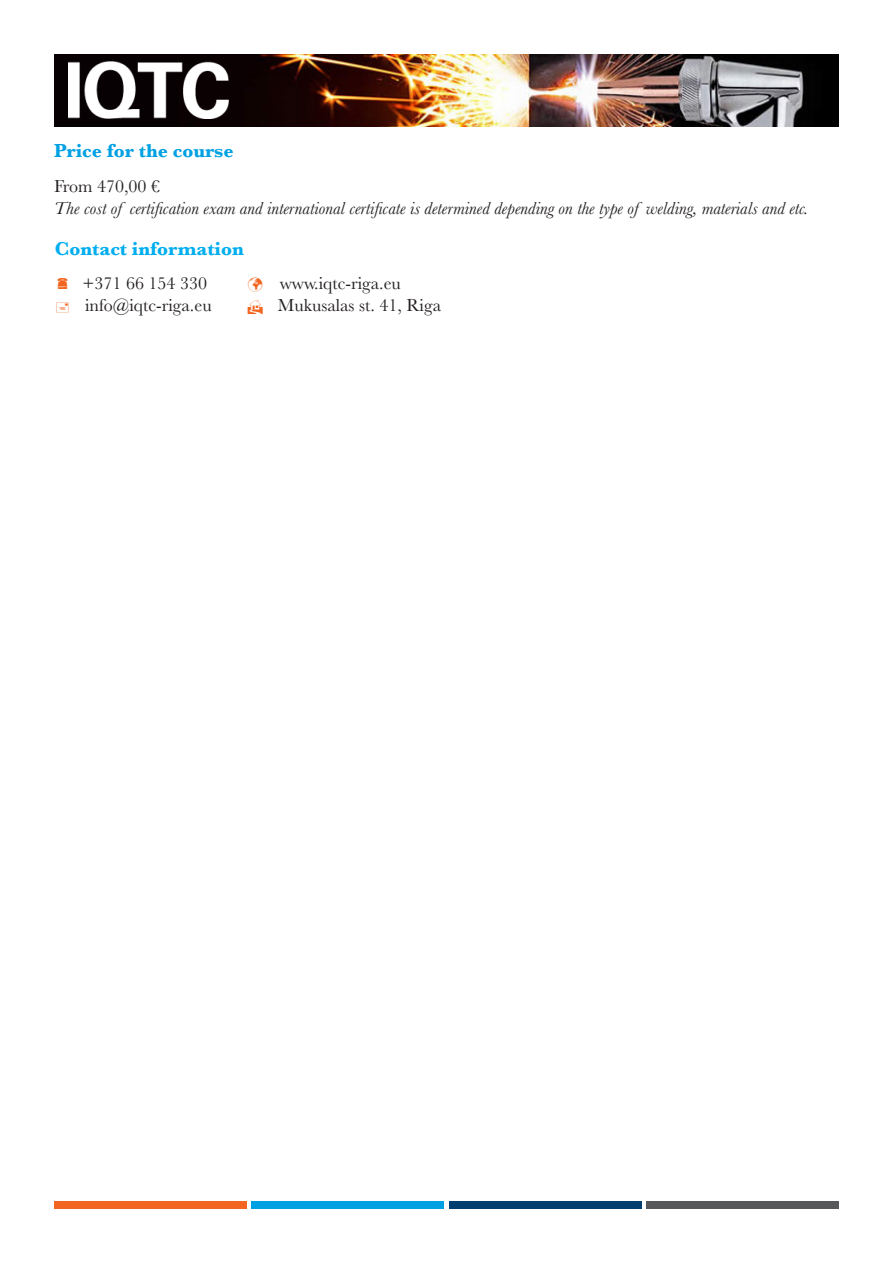
<style>
.page{position:relative;width:893px;height:1263px;background:#fff}
.page>*{position:absolute;margin:0;border:0;box-sizing:border-box;transform-origin:0 0}
.t1{font:700 19.5px "Baskerville";color:#00aeef}
.t2{font:700 19.5px "Baskerville";color:#00a1e3}
.t3{font:italic 18px "Baskerville";color:#231f20}
.t4{font:18px "Baskerville";color:#231f20}
.s1{color:#f36621}
</style>
<div class="page">
<div style="left:54px;top:1201px;width:193px;height:8px;background:#f36621"></div>
<div style="left:251px;top:1201px;width:193px;height:8px;background:#00a1e3"></div>
<div style="left:449px;top:1201px;width:193px;height:8px;background:#003e6f"></div>
<div style="left:646px;top:1201px;width:193px;height:8px;background:#57585a"></div>
<img style="left:54px;top:54px;width:785px;height:72px">
<img style="left:68px;top:61px;width:160px;height:58px">
<p class="t2" style="left:54px;top:137px;width:181px">Price for the course</p>
<p class="t4" style="left:54px;top:175px;width:107px">From 470,00 €</p>
<p class="t3" style="left:54px;top:196px;width:756px">The cost of certification exam and international certificate is determined depending on the type of welding, materials and etc.</p>
<p class="t1" style="left:55px;top:235px;width:191px">Contact information</p>
<p class="t4" style="left:83px;top:272px;width:126px">+371 66 154 330</p>
<p class="t4" style="left:85px;top:293px;width:128px">info@iqtc-riga.eu</p>
<p class="t4" style="left:248px;top:272px;width:155px"><span class="s1">✓</span> www.iqtc-riga.eu</p>
<p class="t4" style="left:248px;top:293px;width:195px"><span class="s1">★</span> Mukusalas st. 41, Riga</p>
</div>
